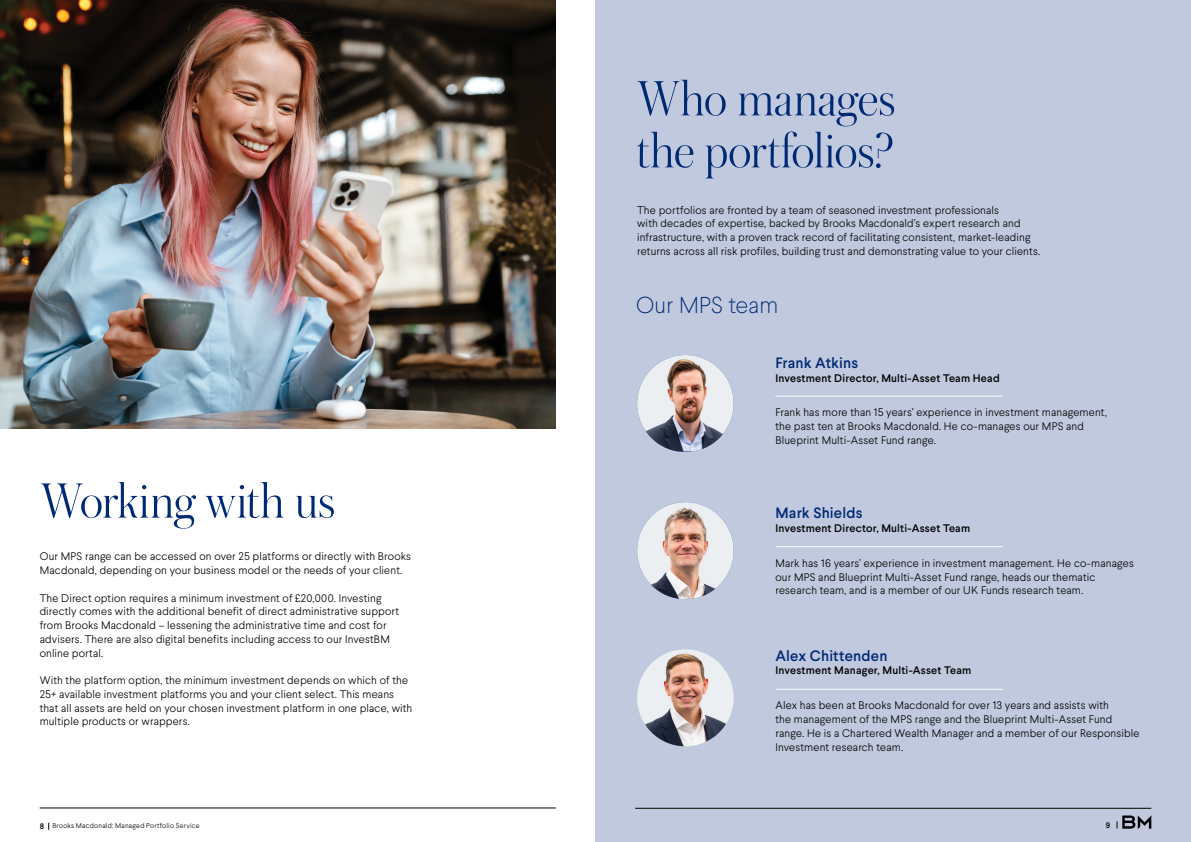
<style>
.page{position:relative;width:1191px;height:842px;background:#fff}
.page>*{position:absolute;margin:0;border:0;box-sizing:border-box;transform-origin:0 0}
.t1{font:300 52px/52px "Austin Trial";letter-spacing:-.01em;color:#002974}
.t2{font:100 23px "Larsseit";color:#002974}
.t3{font:500 15px "Larsseit";letter-spacing:.01em;color:#002974}
.t4{font:300 11px/13.8px "Larsseit";letter-spacing:.01em;color:#000}
.t5{font:500 11px "Larsseit";letter-spacing:.015em;color:#000}
.t6{font:500 8px "Larsseit";color:#000}
.t7{font:300 7px "Larsseit";letter-spacing:.035em;color:#000}
.s1{font-weight:500;font-size:8px}
</style>
<div class="page">
<hr style="left:40px;top:808px;width:516px;height:1px;background:#000">
<div style="left:595px;top:0;width:596px;height:842px;background:#c0c9dd"></div>
<img style="left:637px;top:355px;width:96px;height:96px">
<img style="left:637px;top:502px;width:96px;height:97px;border-radius:48px">
<img style="left:637px;top:649px;width:96px;height:97px;border-radius:48px">
<hr style="left:775px;top:396px;width:228px;height:1px;background:#fff">
<hr style="left:775px;top:546px;width:228px;height:1px;background:#fff">
<hr style="left:775px;top:689px;width:228px;height:1px;background:#fff">
<img style="left:0;top:0;width:556px;height:428px">
<hr style="left:635px;top:808px;width:516px;height:1px;background:#000">
<svg style="left:1116px;top:815px;width:35px;height:14px"></svg>
<h1 class="t1" style="left:40px;top:480px;width:297px">Working with us</h1>
<p class="t4" style="left:40px;top:549px;width:373px">Our MPS range can be accessed on over 25 platforms or directly with Brooks<br>Macdonald, depending on your business model or the needs of your client.</p>
<p class="t4" style="left:40px;top:591px;width:361px">The Direct option requires a minimum investment of £20,000. Investing directly comes with the additional benefit of direct administrative support from Brooks Macdonald – lessening the administrative time and cost for advisers. There are also digital benefits including access to our InvestBM online portal.</p>
<p class="t4" style="left:40px;top:673px;width:374px">With the platform option, the minimum investment depends on which of the 25+ available investment platforms you and your client select. This means that all assets are held on your chosen investment platform in one place, with multiple products or wrappers.</p>
<p class="t7" style="left:40px;top:822px;width:161px"><span class="s1">8</span> Brooks Macdonald: Managed Portfolio Service</p>
<h1 class="t1" style="left:636px;top:77px;width:261px">Who manages the portfolios?</h1>
<p class="t4" style="left:637px;top:203px;width:404px">The portfolios are fronted by a team of seasoned investment professionals<br>with decades of expertise, backed by Brooks Macdonald’s expert research and infrastructure, with a proven track record of facilitating consistent, market-leading returns across all risk profiles, building trust and demonstrating value to your clients.</p>
<h2 class="t2" style="left:636px;top:291px;width:144px">Our MPS team</h2>
<h3 class="t3" style="left:775px;top:354px;width:84px">Frank Atkins</h3>
<p class="t5" style="left:775px;top:371px;width:226px">Investment Director, Multi-Asset Team Head</p>
<p class="t4" style="left:775px;top:405px;width:333px">Frank has more than 15 years’ experience in investment management, the past ten at Brooks Macdonald. He co-manages our MPS and<br>Blueprint Multi-Asset Fund range.</p>
<h3 class="t3" style="left:775px;top:503px;width:89px">Mark Shields</h3>
<p class="t5" style="left:775px;top:521px;width:196px">Investment Director, Multi-Asset Team</p>
<p class="t4" style="left:775px;top:556px;width:360px">Mark has 16 years’ experience in investment management. He co-manages our MPS and Blueprint Multi-Asset Fund range, heads our thematic research team, and is a member of our UK Funds research team.</p>
<h3 class="t3" style="left:775px;top:646px;width:114px">Alex Chittenden</h3>
<p class="t5" style="left:775px;top:663px;width:197px">Investment Manager, Multi-Asset Team</p>
<p class="t4" style="left:775px;top:699px;width:365px">Alex has been at Brooks Macdonald for over 13 years and assists with<br>the management of the MPS range and the Blueprint Multi-Asset Fund range. He is a Chartered Wealth Manager and a member of our Responsible Investment research team.</p>
<p class="t6" style="left:1106px;top:820px;width:6px">9</p>
</div>
